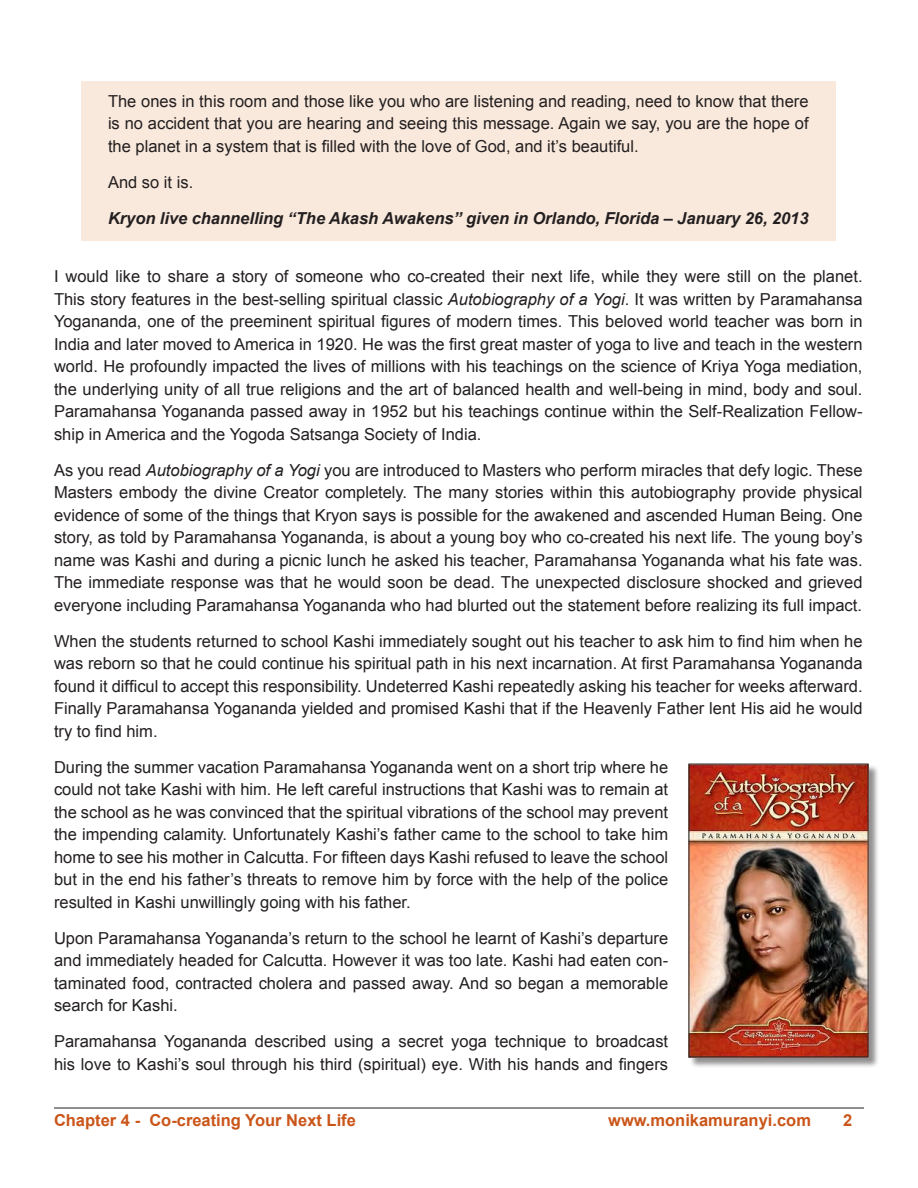
<style>
.page{position:relative;width:918px;height:1188px;background:#fff}
.page>*{position:absolute;margin:0;border:0;box-sizing:border-box;transform-origin:0 0}
.MM_Article_Paragraph{font:16.5px/22.5px "Arial";color:#231f20;text-align:justify}
.Indented_Kryon_Parag{font:16.5px/22.5px "Arial";color:#231f20;text-align:justify}
.Indented_Kryon_Parag-2{font:italic 700 16.5px "Arial";color:#231f20}
.MM_Article_Paragraph-2{font:700 16.5px "Arial";color:#ca5519}
.s1{font-style:italic}
</style>
<div class="page">
<hr style="left:54px;top:1108px;width:810px;height:1px;background:#231f20">
<div style="left:81px;top:81px;width:755px;height:87px;background:#f9e9dc"></div>
<div style="left:81px;top:162px;width:755px;height:42px;background:#f9e9dc"></div>
<div style="left:81px;top:198px;width:755px;height:42px;background:#f9e9dc"></div>
<div style="left:689px;top:764px;width:190px;height:304px;background:#231f20;opacity:.5"></div>
<img style="left:691px;top:766px;width:176px;height:290px">
<p class="Indented_Kryon_Parag" style="left:108px;top:90px;width:702px">The ones in this room and those like you who are listening and reading, need to know that there is no accident that you are hearing and seeing this message. Again we say, you are the hope of the planet in a system that is filled with the love of God, and it’s beautiful.</p>
<p class="Indented_Kryon_Parag" style="left:108px;top:171px;width:87px">And so it is.</p>
<p class="Indented_Kryon_Parag-2" style="left:108px;top:207px;width:702px">Kryon live channelling “The Akash Awakens” given in Orlando, Florida – January 26, 2013</p>
<p class="MM_Article_Paragraph" style="left:54px;top:265px;width:810px">I would like to share a story of someone who co-created their next life, while they were still on the planet.<br>This story features in the best-selling spiritual classic <span class="s1">Autobiography of a Yogi</span>. It was written by Paramahansa Yogananda, one of the preeminent spiritual figures of modern times. This beloved world teacher was born in India and later moved to America in 1920. He was the first great master of yoga to live and teach in the western world. He profoundly impacted the lives of millions with his teachings on the science of Kriya Yoga mediation, the underlying unity of all true religions and the art of balanced health and well-being in mind, body and soul.<br>Paramahansa Yogananda passed away in 1952 but his teachings continue within the Self-Realization Fellow&shy;ship in America and the Yogoda Satsanga Society of India.</p>
<p class="MM_Article_Paragraph" style="left:54px;top:459px;width:810px">As you read <span class="s1">Autobiography of a Yogi</span> you are introduced to Masters who perform miracles that defy logic. These Masters embody the divine Creator completely. The many stories within this autobiography provide physical evidence of some of the things that Kryon says is possible for the awakened and ascended Human Being. One story, as told by Paramahansa Yogananda, is about a young boy who co-created his next life. The young boy’s name was Kashi and during a picnic lunch he asked his teacher, Paramahansa Yogananda what his fate was.<br>The immediate response was that he would soon be dead. The unexpected disclosure shocked and grieved everyone including Paramahansa Yogananda who had blurted out the statement before realizing its full impact.</p>
<p class="MM_Article_Paragraph" style="left:54px;top:630px;width:810px">When the students returned to school Kashi immediately sought out his teacher to ask him to find him when he was reborn so that he could continue his spiritual path in his next incarnation. At first Paramahansa Yogananda found it difficul to accept this responsibility. Undeterred Kashi repeatedly asking his teacher for weeks afterward.<br>Finally Paramahansa Yogananda yielded and promised Kashi that if the Heavenly Father lent His aid he would try to find him.</p>
<p class="MM_Article_Paragraph" style="left:54px;top:756px;width:616px">During the summer vacation Paramahansa Yogananda went on a short trip where he could not take Kashi with him. He left careful instructions that Kashi was to remain at the school as he was convinced that the spiritual vibrations of the school may prevent the impending calamity. Unfortunately Kashi’s father came to the school to take him home to see his mother in Calcutta. For fifteen days Kashi refused to leave the school but in the end his father’s threats to remove him by force with the help of the police resulted in Kashi unwillingly going with his father.</p>
<p class="MM_Article_Paragraph" style="left:54px;top:927px;width:616px">Upon Paramahansa Yogananda’s return to the school he learnt of Kashi’s departure and immediately headed for Calcutta. However it was too late. Kashi had eaten con&shy;taminated food, contracted cholera and passed away. And so began a memorable search for Kashi.</p>
<p class="MM_Article_Paragraph" style="left:54px;top:1030px;width:616px">Paramahansa Yogananda described using a secret yoga technique to broadcast his love to Kashi’s soul through his third (spiritual) eye. With his hands and fingers</p>
<p class="MM_Article_Paragraph-2" style="left:54px;top:1109px;width:303px">Chapter 4 - Co-creating Your Next Life</p>
<p class="MM_Article_Paragraph-2" style="left:608px;top:1109px;width:204px">www.monikamuranyi.com</p>
<p class="MM_Article_Paragraph-2" style="left:843px;top:1109px;width:11px">2</p>
</div>
